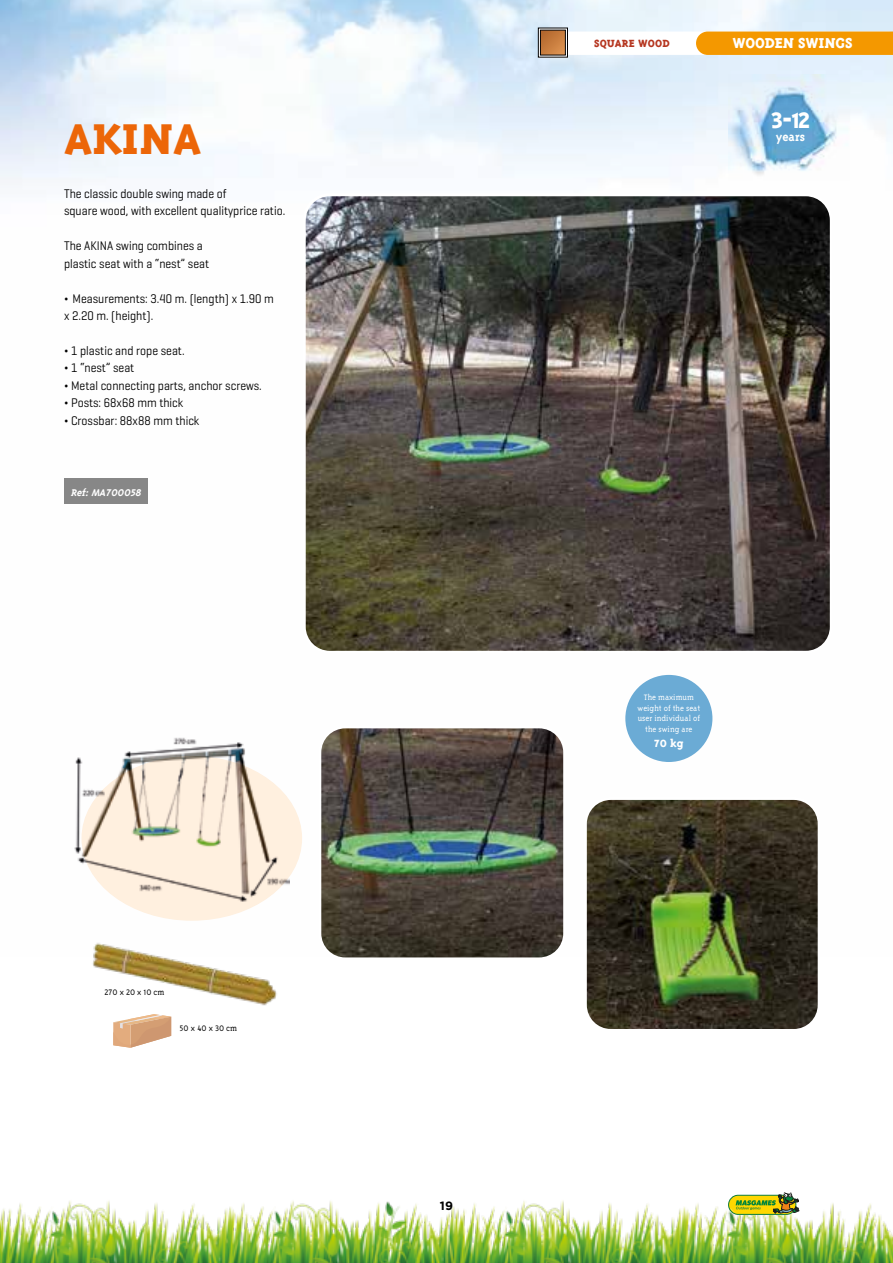
<style>
.page{position:relative;width:893px;height:1263px;background:#fff}
.page>*{position:absolute;margin:0;border:0;box-sizing:border-box;transform-origin:0 0}
.t1{font:800 49.5px "Triplex Serif";color:#ec6608}
.t2{font:800 25.5px "Triplex Serif";color:#fff}
.t3{font:800 16.5px "Triplex Serif";letter-spacing:-.01em;color:#fff}
.t4{font:700 13.5px "Triplex Serif";color:#fff}
.t5{font:12.75px/17.4px "Geogrotesque";color:#000;scale:.92 1}
.t6{font:800 12px "Triplex Serif";letter-spacing:.01em;color:#b53620}
.t7{font:800 12px "Triplex Serif";color:#fff}
.t8{font:700 12px "Gotham";color:#000}
.t9{font:italic 700 11.25px "Triplex Serif";color:#fff}
.t10{font:300 9.15px "Triplex Serif";color:#000}
.t11{font:300 9px/10.8px "Triplex Serif";color:#fff;text-align:center}
</style>
<div class="page">
<img style="left:0;top:1200px;width:893px;height:63px">
<img style="left:0;top:0;width:893px;height:916px">
<svg style="left:728px;top:1192px;width:71px;height:23px;background:#acb240"></svg>
<div style="left:538px;top:28px;width:30px;height:29px;border:1px solid #020203"></div>
<svg style="left:542px;top:30px;width:351px;height:25px"></svg>
<div style="left:64px;top:479px;width:84px;height:25px;background:#878787"></div>
<img style="left:304px;top:195px;width:527px;height:457px">
<div style="left:303px;top:193px;width:530px;height:461px;border:3px solid #fff;border-radius:26px"></div>
<img style="left:585px;top:798px;width:234px;height:230px">
<div style="left:584px;top:797px;width:237px;height:235px;border:3px solid #fff;border-radius:26px"></div>
<img style="left:320px;top:727px;width:245px;height:229px">
<div style="left:318px;top:725px;width:248px;height:235px;border:3px solid #fff;border-radius:26px"></div>
<div style="left:82px;top:756px;width:220px;height:165px;background:#fff0df;border-radius:50%"></div>
<svg style="left:113px;top:1014px;width:58px;height:34px"></svg>
<img style="left:92px;top:943px;width:185px;height:63px">
<img style="left:68px;top:729px;width:222px;height:180px">
<div style="left:625px;top:675px;width:87px;height:87px;background:#6babd5;border-radius:50%"></div>
<img style="left:728px;top:74px;width:121px;height:107px">
<h1 class="t1" style="left:64px;top:110px;width:139px">AKINA</h1>
<p class="t5" style="left:64px;top:184px;width:242px">The classic double swing made of<br>square wood, with excellent qualityprice ratio.</p>
<p class="t5" style="left:64px;top:237px;width:159px">The AKINA swing combines a plastic seat with a “nest” seat</p>
<p class="t5" style="left:64px;top:289px;width:229px">¬ Measurements: 3.40 m. (length) x 1.90 m x 2.20 m. (height).</p>
<p class="t5" style="left:64px;top:341px;width:217px">¬ 1 plastic and rope seat.<br>¬ 1 “nest” seat<br>¬ Metal connecting parts, anchor screws. ¬ Posts: 68x68 mm thick<br>¬ Crossbar: 88x88 mm thick</p>
<p class="t9" style="left:71px;top:486px;width:74px">Ref:MA700058</p>
<p class="t10" style="left:104px;top:987px;width:61px">270 x 20 x 10 cm</p>
<p class="t10" style="left:180px;top:1023px;width:59px">50 x 40 x 30 cm</p>
<p class="t6" style="left:594px;top:37px;width:77px">SQUARE WOOD</p>
<p class="t3" style="left:732px;top:34px;width:122px">WOODEN SWINGS</p>
<h2 class="t2" style="left:771px;top:105px;width:41px">3-12</h2>
<p class="t4" style="left:776px;top:130px;width:31px">years</p>
<p class="t8" style="left:440px;top:1198px;width:15px">19</p>
<p class="t11" style="left:638px;top:691px;width:64px">The maximum weight of the seat user individual of the swing are</p>
<p class="t7" style="left:654px;top:736px;width:31px">70 kg</p>
</div>
